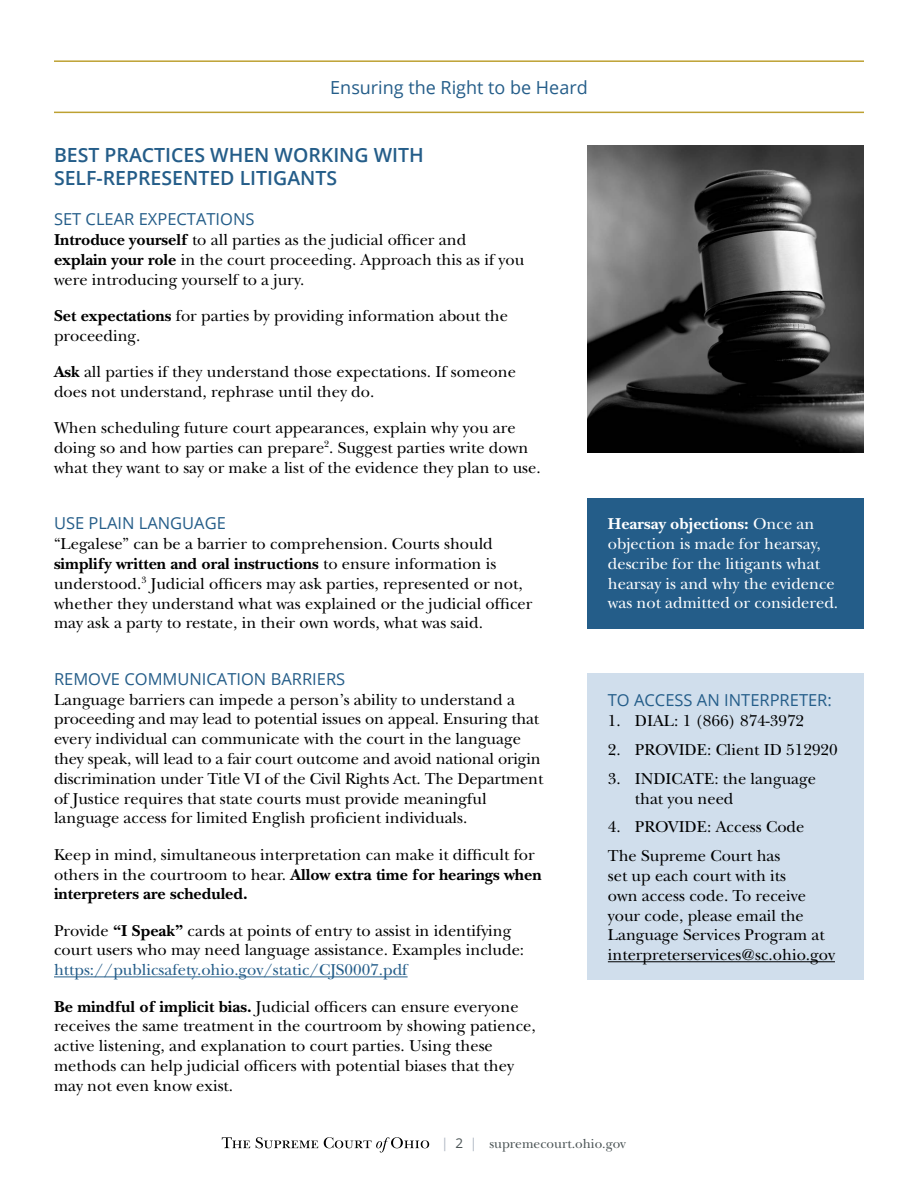
<style>
.page{position:relative;width:918px;height:1188px;background:#fff}
.page>*{position:absolute;margin:0;border:0;box-sizing:border-box;transform-origin:0 0}
.t1{font:600 19.5px/23.4px "Open Sans";color:#245d89}
.t2{font:18px "Open Sans";color:#245d89}
.body{font:16.5px/19.8px "New Baskerville Std";color:#000}
.sidebar_--_body{font:16.5px/19.8px "New Baskerville Std";color:#000}
.sidebar_--_body_--_w{font:16.5px/19.8px "New Baskerville Std";color:#fff}
.subtitle{font:16.5px "Open Sans";color:#245d89}
.sidebar_--_title{font:16.5px "Open Sans";color:#245d89}
.t3{font:13.5px "New Baskerville Std";color:#4b5455}
.s1{font-weight:700}
.s2{color:#245d89}
.s3{font-family:"Open Sans";color:#b0b8c3}
.s4{font-family:"Open Sans"}
</style>
<div class="page">
<svg style="left:222px;top:1137px;width:28px;height:11px"></svg>
<svg style="left:256px;top:1137px;width:62px;height:11px"></svg>
<svg style="left:324px;top:1137px;width:105px;height:16px"></svg>
<hr style="left:54px;top:112px;width:810px;height:1px;background:#bda132">
<hr style="left:54px;top:60px;width:810px;height:2px;background:#bda132">
<hr style="left:54px;top:976px;width:354px;height:1px;background:#245d89">
<div style="left:588px;top:673px;width:276px;height:307px;background:#d0deec"></div>
<hr style="left:608px;top:961px;width:227px;height:1px;background:#000">
<img style="left:588px;top:146px;width:276px;height:307px">
<div style="left:588px;top:498px;width:276px;height:131px;background:#245d89"></div>
<p class="t2" style="left:330px;top:75px;width:259px">Ensuring the Right to be Heard</p>
<p class="t1" style="left:54px;top:143px;width:371px">BEST PRACTICES WHEN WORKING WITH<br>SELF-REPRESENTED LITIGANTS</p>
<p class="subtitle" style="left:54px;top:208px;width:202px">SET CLEAR EXPECTATIONS</p>
<p class="body" style="left:54px;top:230px;width:472px"><span class="s1">Introduce yourself</span> to all parties as the judicial officer and<br><span class="s1">explain your role</span> in the court proceeding. Approach this as if you were introducing yourself to a jury.</p>
<p class="body" style="left:54px;top:306px;width:456px"><span class="s1">Set expectations</span> for parties by providing information about the proceeding.</p>
<p class="body" style="left:54px;top:362px;width:463px"><span class="s1">Ask</span> all parties if they understand those expectations. If someone does not understand, rephrase until they do.</p>
<p class="body" style="left:54px;top:418px;width:488px">When scheduling future court appearances, explain why you are doing so and how parties can prepare<sup>2</sup>. Suggest parties write down what they want to say or make a list of the evidence they plan to use.</p>
<p class="subtitle" style="left:54px;top:512px;width:173px">USE PLAIN LANGUAGE</p>
<p class="body" style="left:54px;top:534px;width:480px">“Legalese” can be a barrier to comprehension. Courts should <span class="s1">simplify written and oral instructions</span> to ensure information is understood.<sup>3</sup> Judicial officers may ask parties, represented or not, whether they understand what was explained or the judicial officer may ask a party to restate, in their own words, what was said.</p>
<p class="subtitle" style="left:54px;top:668px;width:293px">REMOVE COMMUNICATION BARRIERS</p>
<p class="body" style="left:54px;top:690px;width:491px">Language barriers can impede a person’s ability to understand a proceeding and may lead to potential issues on appeal. Ensuring that every individual can communicate with the court in the language they speak, will lead to a fair court outcome and avoid national origin discrimination under Title VI of the Civil Rights Act. The Department of Justice requires that state courts must provide meaningful language access for limited English proficient individuals.</p>
<p class="body" style="left:54px;top:845px;width:489px">Keep in mind, simultaneous interpretation can make it difficult for others in the courtroom to hear. <span class="s1">Allow extra time for hearings when interpreters are scheduled.</span></p>
<p class="body" style="left:54px;top:921px;width:472px">Provide <span class="s1">“I Speak”</span> cards at points of entry to assist in identifying court users who may need language assistance. Examples include: <span class="s2">https://publicsafety.ohio.gov/static/CJS0007.pdf</span></p>
<p class="body" style="left:54px;top:996px;width:483px"><span class="s1">Be mindful of implicit bias.</span> Judicial officers can ensure everyone receives the same treatment in the courtroom by showing patience, active listening, and explanation to court parties. Using these methods can help judicial officers with potential biases that they may not even know exist.</p>
<p class="sidebar_--_body_--_w" style="left:608px;top:514px;width:232px"><span class="s1">Hearsay objections:</span> Once an objection is made for hearsay, describe for the litigants what hearsay is and why the evidence was not admitted or considered.</p>
<p class="sidebar_--_title" style="left:608px;top:689px;width:226px">TO ACCESS AN INTERPRETER:</p>
<p class="sidebar_--_body" style="left:608px;top:711px;width:198px">1. DIAL: 1 (866) 874-3972</p>
<p class="sidebar_--_body" style="left:608px;top:740px;width:231px">2. PROVIDE: Client ID 512920</p>
<p class="sidebar_--_body" style="left:635px;top:769px;width:183px;text-indent:-27px">3. INDICATE: the language that you need</p>
<p class="sidebar_--_body" style="left:608px;top:817px;width:198px">4. PROVIDE: Access Code</p>
<p class="sidebar_--_body" style="left:608px;top:846px;width:229px">The Supreme Court has<br>set up each court with its<br>own access code. To receive your code, please email the<br>Language Services Program at interpreterservices@sc.ohio.gov</p>
<p class="t3" style="left:441px;top:1136px;width:186px"><span class="s3">|</span> <span class="s4">2</span> <span class="s3">|</span> supremecourt.ohio.gov</p>
</div>
